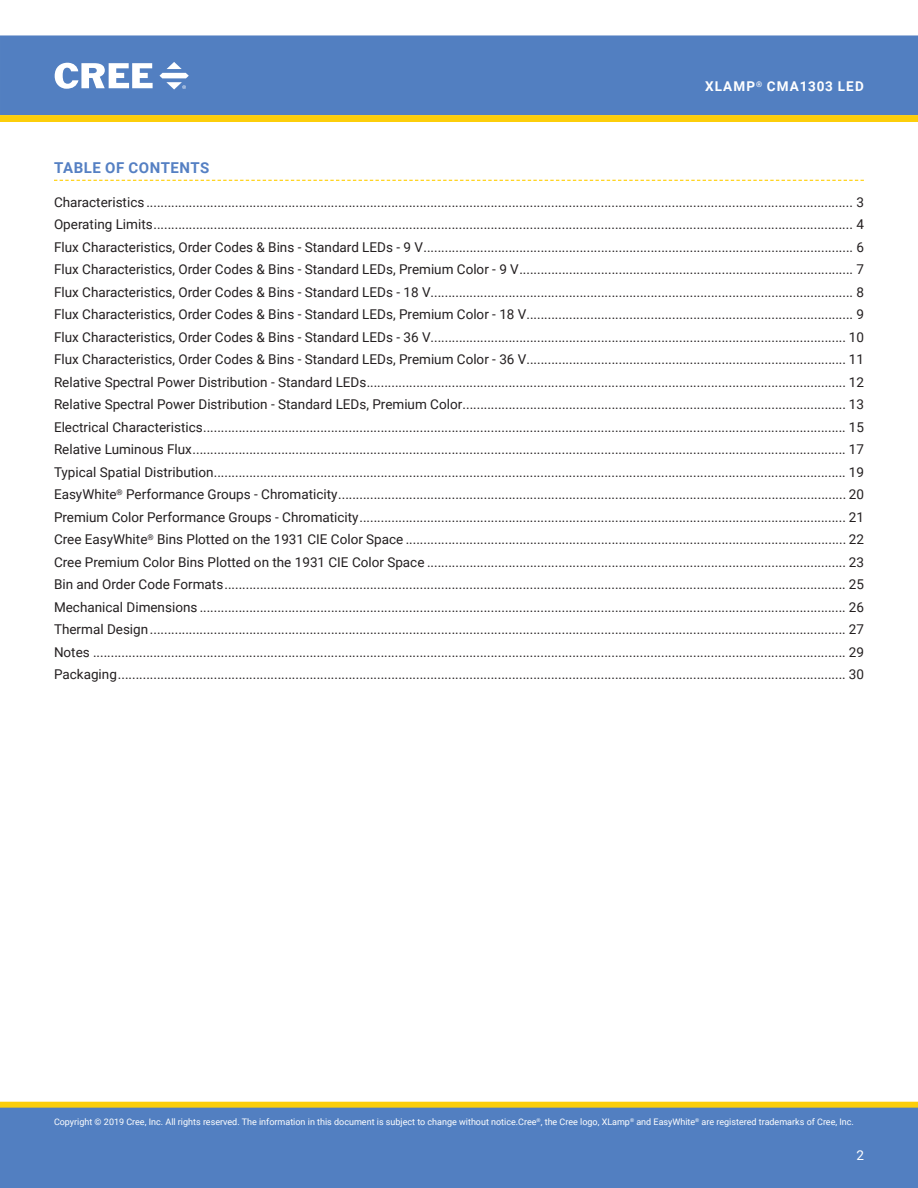
<style>
.page{position:relative;width:918px;height:1188px;background:#fff}
.page>*{position:absolute;margin:0;border:0;box-sizing:border-box;transform-origin:0 0}
.TOC_heading{font:700 15px "Roboto";letter-spacing:.035em;color:#5580c3}
.t1{font:13.5px "Roboto";color:#231f20}
.t2{font:700 13.5px "Roboto";letter-spacing:.085em;color:#fff}
.t3{font:13.5px "Roboto";color:#fff}
.t4{font:9px "Roboto";color:#fff}
</style>
<div class="page">
<div style="left:1px;top:36px;width:916px;height:78px;background:#527fc1"></div>
<div style="left:0;top:35px;width:918px;height:80px;border:1px solid #527fc1"></div>
<svg style="left:55px;top:63px;width:98px;height:26px"></svg>
<svg style="left:159px;top:62px;width:30px;height:28px"></svg>
<div style="left:1px;top:1102px;width:916px;height:6px;background:#fcce0b"></div>
<div style="left:0;top:1102px;width:918px;height:6px;border:1px solid #fcce0b"></div>
<div style="left:0;top:1108px;width:918px;height:80px;background:#527fc1"></div>
<svg style="left:0;top:115px;width:918px;height:7px"></svg>
<svg style="left:54px;top:180px;width:810px;height:1px"></svg>
<p class="t2" style="left:705px;top:77px;width:160px">XLAMP<sup>®</sup> CMA1303 LED</p>
<p class="TOC_heading" style="left:54px;top:157px;width:157px">TABLE OF CONTENTS</p>
<p class="t1" style="left:54px;top:192px;width:812px">Characteristics ....................................................................................................................................................................................................... 3</p>
<p class="t1" style="left:54px;top:215px;width:812px">Operating Limits..................................................................................................................................................................................................... 4</p>
<p class="t1" style="left:54px;top:237px;width:812px">Flux Characteristics, Order Codes &amp; Bins - Standard LEDs - 9 V......................................................................................................................... 6</p>
<p class="t1" style="left:54px;top:260px;width:812px">Flux Characteristics, Order Codes &amp; Bins - Standard LEDs, Premium Color - 9 V.............................................................................................. 7</p>
<p class="t1" style="left:54px;top:282px;width:812px">Flux Characteristics, Order Codes &amp; Bins - Standard LEDs - 18 V....................................................................................................................... 8</p>
<p class="t1" style="left:54px;top:305px;width:812px">Flux Characteristics, Order Codes &amp; Bins - Standard LEDs, Premium Color - 18 V............................................................................................ 9</p>
<p class="t1" style="left:54px;top:327px;width:812px">Flux Characteristics, Order Codes &amp; Bins - Standard LEDs - 36 V..................................................................................................................... 10</p>
<p class="t1" style="left:54px;top:350px;width:812px">Flux Characteristics, Order Codes &amp; Bins - Standard LEDs, Premium Color - 36 V.......................................................................................... 11</p>
<p class="t1" style="left:54px;top:372px;width:812px">Relative Spectral Power Distribution - Standard LEDs....................................................................................................................................... 12</p>
<p class="t1" style="left:54px;top:395px;width:812px">Relative Spectral Power Distribution - Standard LEDs, Premium Color............................................................................................................ 13</p>
<p class="t1" style="left:54px;top:417px;width:812px">Electrical Characteristics..................................................................................................................................................................................... 15</p>
<p class="t1" style="left:54px;top:440px;width:812px">Relative Luminous Flux........................................................................................................................................................................................ 17</p>
<p class="t1" style="left:54px;top:462px;width:812px">Typical Spatial Distribution.................................................................................................................................................................................. 19</p>
<p class="t1" style="left:54px;top:485px;width:812px">EasyWhite<sup>®</sup> Performance Groups - Chromaticity............................................................................................................................................... 20</p>
<p class="t1" style="left:54px;top:507px;width:812px">Premium Color Performance Groups - Chromaticity......................................................................................................................................... 21</p>
<p class="t1" style="left:54px;top:530px;width:812px">Cree EasyWhite<sup>®</sup> Bins Plotted on the 1931 CIE Color Space ............................................................................................................................ 22</p>
<p class="t1" style="left:54px;top:552px;width:812px">Cree Premium Color Bins Plotted on the 1931 CIE Color Space ...................................................................................................................... 23</p>
<p class="t1" style="left:54px;top:575px;width:812px">Bin and Order Code Formats............................................................................................................................................................................... 25</p>
<p class="t1" style="left:54px;top:597px;width:812px">Mechanical Dimensions ...................................................................................................................................................................................... 26</p>
<p class="t1" style="left:54px;top:620px;width:812px">Thermal Design.................................................................................................................................................................................................... 27</p>
<p class="t1" style="left:54px;top:642px;width:812px">Notes .................................................................................................................................................................................................................... 29</p>
<p class="t1" style="left:54px;top:665px;width:812px">Packaging............................................................................................................................................................................................................. 30</p>
<p class="t4" style="left:54px;top:1115px;width:802px">Copyright © 2019 Cree, Inc. All rights reserved. The information in this document is subject to change without notice.Cree<sup>®</sup>, the Cree logo, XLamp<sup>®</sup> and EasyWhite<sup>®</sup> are registered trademarks of Cree, Inc.</p>
<p class="t3" style="left:856px;top:1145px;width:9px">2</p>
</div>
